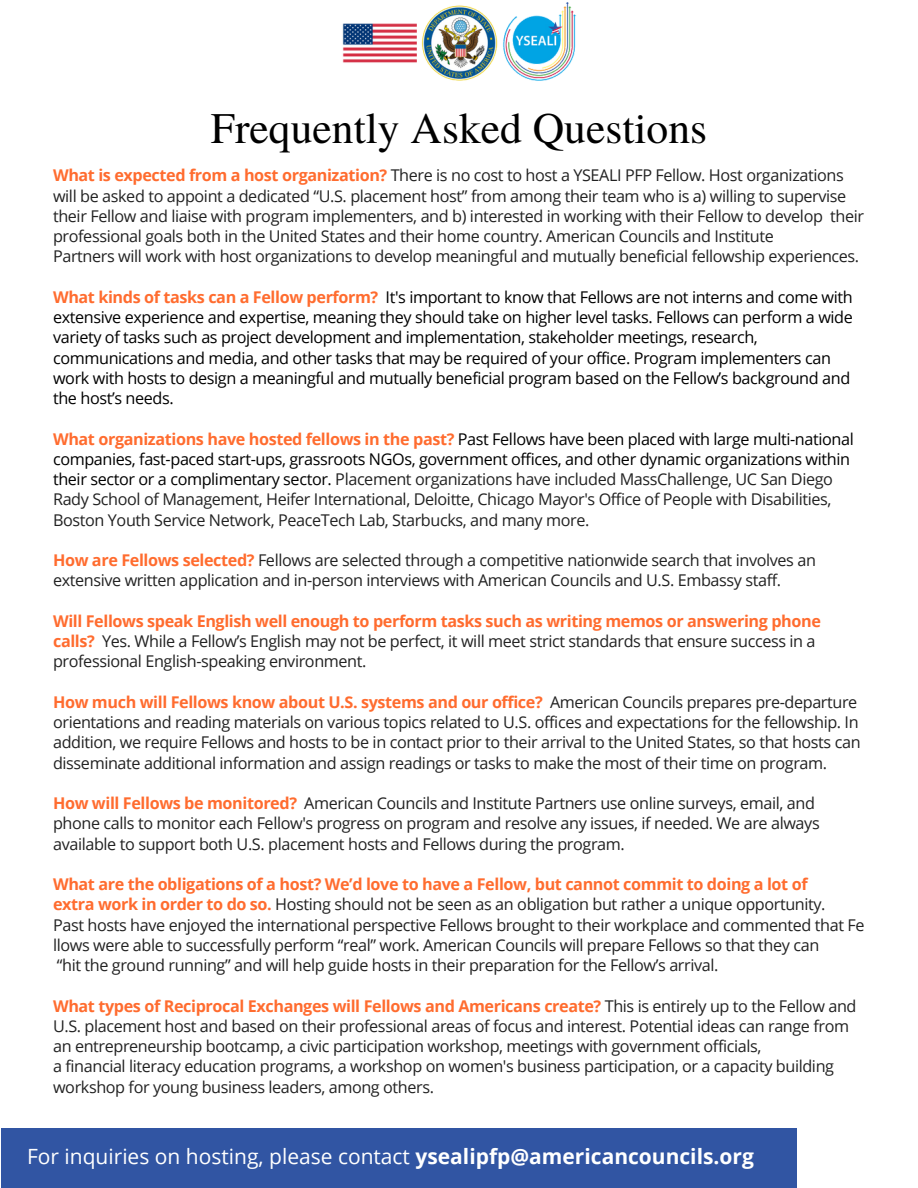
<style>
.page{position:relative;width:918px;height:1188px;background:#fff}
.page>*{position:absolute;margin:0;border:0;box-sizing:border-box;transform-origin:0 0}
.t1{font:43.65px "Te X Gyre Termes";color:#000}
.t2{font:21px "Open Sans";color:#fff}
.t3{font:16.2px/20.2px "Open Sans";letter-spacing:-.025em;color:#222}
.t4{font:16.2px/20.2px "Open Sans";letter-spacing:-.025em;color:#000}
.s1{font-weight:700;color:#ff6c2f}
.s2{color:#000}
.s3{font-weight:700}
</style>
<div class="page">
<img style="left:342px;top:2px;width:234px;height:79px">
<div style="left:2px;top:1128px;width:795px;height:60px;background:#3155a3"></div>
<h1 class="t1" style="left:211px;top:97px;width:498px">Frequently Asked Questions</h1>
<p class="t3" style="left:53px;top:165px;width:813px"><span class="s1">What is expected from a host organization?</span> There is no cost to host a YSEALI PFP Fellow. Host organizations will be asked to appoint a dedicated “U.S. placement host” from among their team who is a) willing to supervise their Fellow and liaise with program implementers, and b) interested in working with their Fellow to develop their professional goals both in the United States and their home country. American Councils and Institute<br>Partners will work with host organizations to develop meaningful and mutually beneficial fellowship experiences.</p>
<p class="t4" style="left:53px;top:286px;width:801px"><span class="s1">What kinds of tasks can a Fellow perform?</span> It's important to know that Fellows are not interns and come with extensive experience and expertise, meaning they should take on higher level tasks. Fellows can perform a wide variety of tasks such as project development and implementation, stakeholder meetings, research, communications and media, and other tasks that may be required of your office. Program implementers can work with hosts to design a meaningful and mutually beneficial program based on the Fellow’s background and the host’s needs.</p>
<p class="t3" style="left:53px;top:428px;width:802px"><span class="s1">What organizations have hosted fellows in the past?</span> <span class="s2">Past Fellows have been placed with large multi-national companies, fast-paced start-ups, grassroots NGOs, government offices, and other dynamic organizations within their sector or a complimentary sector.</span> Placement organizations have included MassChallenge, UC San Diego Rady School of Management, Heifer International, Deloitte, Chicago Mayor's Office of People with Disabilities, Boston Youth Service Network, PeaceTech Lab, Starbucks, and many more.</p>
<p class="t3" style="left:53px;top:550px;width:764px"><span class="s1">How are Fellows selected?</span> Fellows are selected through a competitive nationwide search that involves an extensive written application and in-person interviews with American Councils and U.S. Embassy staff.</p>
<p class="t3" style="left:53px;top:610px;width:769px"><span class="s1">Will Fellows speak English well enough to perform tasks such as writing memos or answering phone calls?</span> Yes. While a Fellow’s English may not be perfect, it will meet strict standards that ensure success in a professional English-speaking environment.</p>
<p class="t3" style="left:53px;top:691px;width:809px"><span class="s1">How much will Fellows know about U.S. systems and our office?</span> American Councils prepares pre-departure orientations and reading materials on various topics related to U.S. offices and expectations for the fellowship. In addition, we require Fellows and hosts to be in contact prior to their arrival to the United States, so that hosts can disseminate additional information and assign readings or tasks to make the most of their time on program.</p>
<p class="t3" style="left:53px;top:793px;width:768px"><span class="s1">How will Fellows be monitored?</span> American Councils and Institute Partners use online surveys, email, and phone calls to monitor each Fellow's progress on program and resolve any issues, if needed. We are always available to support both U.S. placement hosts and Fellows during the program.</p>
<p class="t3" style="left:53px;top:874px;width:813px"><span class="s1">What are the obligations of a host? We’d love to have a Fellow, but cannot commit to doing a lot of<br>extra work in order to do so.</span> Hosting should not be seen as an obligation but rather a unique opportunity.<br>Past hosts have enjoyed the international perspective Fellows brought to their workplace and commented that Fe llows were able to successfully perform “real” work. American Councils will prepare Fellows so that they can<br>“hit the ground running” and will help guide hosts in their preparation for the Fellow’s arrival.</p>
<p class="t3" style="left:53px;top:995px;width:805px"><span class="s1">What types of Reciprocal Exchanges will Fellows and Americans create?</span> This is entirely up to the Fellow and U.S. placement host and based on their professional areas of focus and interest. Potential ideas can range from an entrepreneurship bootcamp, a civic participation workshop, meetings with government officials,<br>a financial literacy education programs, a workshop on women's business participation, or a capacity building workshop for young business leaders, among others.</p>
<p class="t2" style="left:27px;top:1141px;width:728px">For inquiries on hosting, please contact <span class="s3">ysealipfp@americancouncils.org</span></p>
</div>
